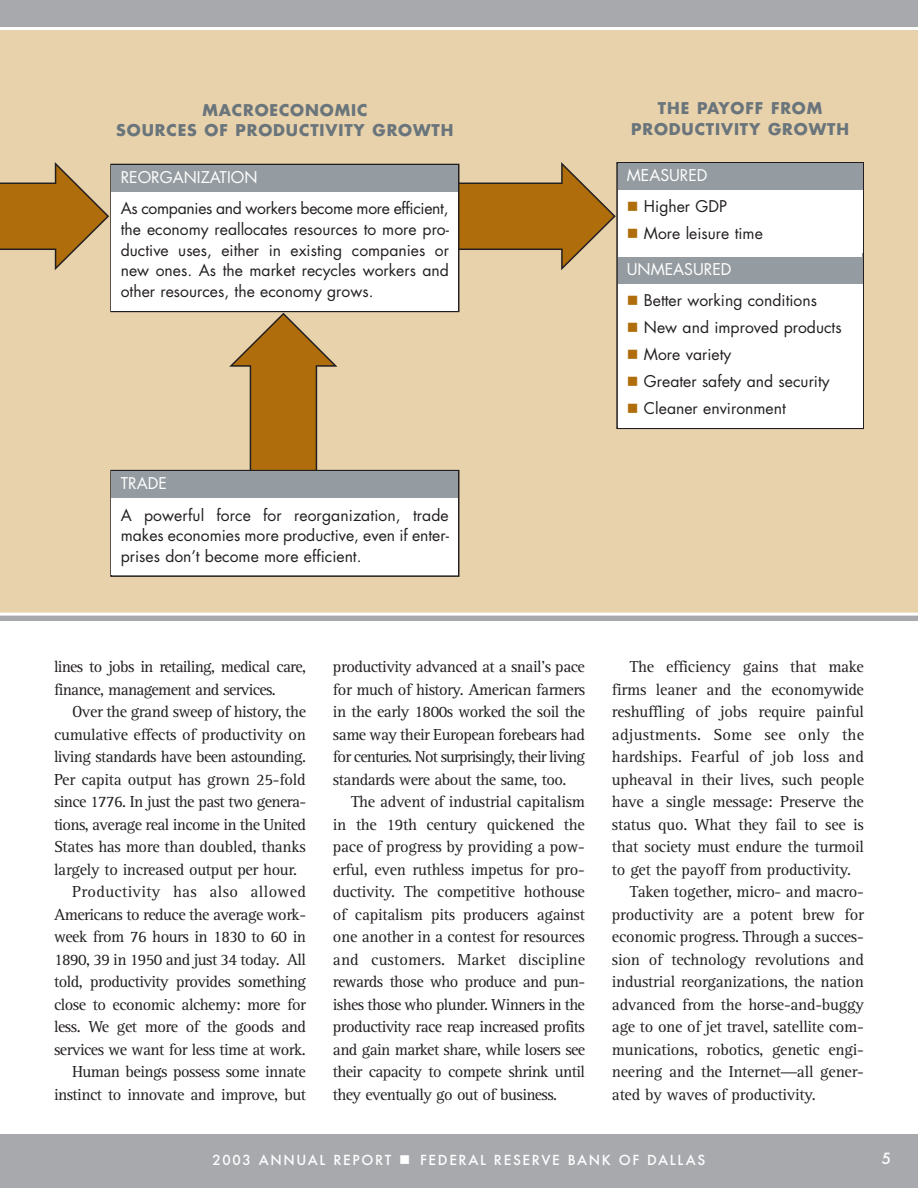
<style>
.page{position:relative;width:918px;height:1188px;background:#a8a9ad}
.page>*{position:absolute;margin:0;border:0;box-sizing:border-box;transform-origin:0 0}
.t1{font:16.5px/22.5px "Rotis Serif";letter-spacing:-.015em;color:#231f20;text-align:justify}
.t2{font:16.5px "Rotis Serif";letter-spacing:-.035em;color:#231f20}
.t3{font:16.5px/22.5px "Rotis Serif";letter-spacing:-.04em;color:#231f20}
.t4{font:16.5px "Rotis Serif";letter-spacing:.02em;color:#231f20}
.t5{font:16.5px "Rotis Serif";letter-spacing:.01em;color:#231f20}
.t6{font:15.75px/20.7px "Futura";color:#231f20;text-align:justify}
.t7{font:700 15.75px/20.5px "Futura";letter-spacing:.055em;color:#6a747b;text-align:center}
.t8{font:15.75px "Futura";color:#fff}
.t9{font:500 15px "Futura";color:#fff}
.t10{font:500 13.5px "Futura";letter-spacing:.125em;color:#fff}
.s1{color:#af6e0b}
.s2{font-family:"Utopia"}
</style>
<div class="page">
<div style="left:0;top:27px;width:918px;height:589px;background:#e7d2ac"></div>
<div style="left:0;top:621px;width:918px;height:513px;background:#fff"></div>
<div style="left:616px;top:162px;width:248px;height:267px;border:2px solid #231f20"></div>
<svg style="left:437px;top:162px;width:179px;height:108px;background:#c0944f"></svg>
<svg style="left:229px;top:313px;width:108px;height:157px;background:#c29650"></svg>
<svg style="left:0;top:162px;width:109px;height:108px;background:#c19651"></svg>
<div style="left:110px;top:470px;width:349px;height:107px;border:2px solid #231f20"></div>
<div style="left:112px;top:471px;width:346px;height:28px;background:#959ca1"></div>
<div style="left:112px;top:499px;width:346px;height:76px;background:#fff"></div>
<div style="left:110px;top:164px;width:349px;height:148px;border:2px solid #231f20"></div>
<div style="left:112px;top:165px;width:346px;height:27px;background:#959ca1"></div>
<div style="left:112px;top:192px;width:346px;height:119px;background:#fff"></div>
<div style="left:618px;top:163px;width:244px;height:27px;background:#959ca1"></div>
<div style="left:618px;top:190px;width:244px;height:63px;background:#fff"></div>
<div style="left:618px;top:257px;width:244px;height:27px;background:#959ca1"></div>
<div style="left:618px;top:284px;width:244px;height:143px;background:#fff"></div>
<p class="t7" style="left:116px;top:101px;width:339px">MACROECONOMIC<br>SOURCES OF PRODUCTIVITY GROWTH</p>
<p class="t7" style="left:631px;top:99px;width:219px">THE PAYOFF FROM<br>PRODUCTIVITY GROWTH</p>
<p class="t8" style="left:121px;top:170px;width:138px">REORGANIZATION</p>
<p class="t6" style="left:121px;top:200px;width:330px">As companies and workers become more efficient, the economy reallocates resources to more pro&shy;ductive uses, either in existing companies or new ones. As the market recycles workers and other resources, the economy grows.</p>
<p class="t8" style="left:121px;top:476px;width:48px">TRADE</p>
<p class="t6" style="left:121px;top:506px;width:330px">A powerful force for reorganization, trade makes economies more productive, even if enter&shy;prises don’t become more efficient.</p>
<p class="t8" style="left:627px;top:168px;width:82px">MEASURED</p>
<p class="t6" style="left:627px;top:198px;width:102px"><span class="s1">■</span> Higher GDP</p>
<p class="t6" style="left:627px;top:225px;width:138px"><span class="s1">■</span> More leisure time</p>
<p class="t8" style="left:627px;top:262px;width:106px">UNMEASURED</p>
<p class="t6" style="left:627px;top:291px;width:192px"><span class="s1">■</span> Better working conditions</p>
<p class="t6" style="left:627px;top:318px;width:216px"><span class="s1">■</span> New and improved products</p>
<p class="t6" style="left:627px;top:345px;width:106px"><span class="s1">■</span> More variety</p>
<p class="t6" style="left:627px;top:372px;width:204px"><span class="s1">■</span> Greater safety and security</p>
<p class="t6" style="left:627px;top:399px;width:161px"><span class="s1">■</span> Cleaner environment</p>
<p class="t3" style="left:54px;top:657px;width:254px">lines to jobs in retailing, medical care, finance, management and services.</p>
<p class="t1" style="left:72px;top:702px;width:236px">Over the grand sweep of history, the</p>
<p class="t1" style="left:54px;top:725px;width:254px">cumulative effects of productivity on</p>
<p class="t2" style="left:54px;top:751px;width:254px">living standards have been astounding.</p>
<p class="t1" style="left:54px;top:770px;width:253px">Per capita output has grown 25-fold</p>
<p class="t2" style="left:54px;top:796px;width:254px">since 1776. In just the past two genera-</p>
<p class="t2" style="left:54px;top:819px;width:254px">tions, average real income in the United</p>
<p class="t1" style="left:54px;top:837px;width:253px">States has more than doubled, thanks</p>
<p class="t1" style="left:54px;top:860px;width:245px">largely to increased output per hour.</p>
<p class="t4" style="left:72px;top:886px;width:236px">Productivity has also allowed</p>
<p class="t1" style="left:54px;top:905px;width:254px">Americans to reduce the average work-</p>
<p class="t1" style="left:54px;top:927px;width:253px">week from 76 hours in 1830 to 60 in</p>
<p class="t1" style="left:54px;top:950px;width:254px">1890, 39 in 1950 and just 34 today. All</p>
<p class="t1" style="left:54px;top:972px;width:253px">told, productivity provides something</p>
<p class="t1" style="left:54px;top:995px;width:253px">close to economic alchemy: more for</p>
<p class="t1" style="left:54px;top:1017px;width:254px">less. We get more of the goods and</p>
<p class="t1" style="left:54px;top:1040px;width:253px">services we want for less time at work.</p>
<p class="t1" style="left:72px;top:1062px;width:235px">Human beings possess some innate</p>
<p class="t1" style="left:54px;top:1085px;width:253px">instinct to innovate and improve, but</p>
<p class="t1" style="left:333px;top:657px;width:254px">productivity advanced at a snail’s pace for much of history. American farmers in the early 1800s worked the soil the same way their European forebears had for centuries. Not surprisingly, their living standards were about the same, too.</p>
<p class="t1" style="left:333px;top:792px;width:254px;text-indent:18px">The advent of industrial capitalism in the 19th century quickened the pace of progress by providing a pow&shy;erful, even ruthless impetus for pro&shy;ductivity. The competitive hothouse of capitalism pits producers against one another in a contest for resources and customers. Market discipline rewards those who produce and pun&shy;ishes those who plunder. Winners in the productivity race reap increased profits and gain market share, while losers see their capacity to compete shrink until they eventually go out of business.</p>
<p class="t1" style="left:630px;top:657px;width:236px">The efficiency gains that make</p>
<p class="t1" style="left:612px;top:680px;width:254px">firms leaner and the economywide</p>
<p class="t1" style="left:612px;top:702px;width:254px">reshuffling of jobs require painful</p>
<p class="t5" style="left:612px;top:729px;width:254px">adjustments. Some see only the</p>
<p class="t1" style="left:612px;top:747px;width:254px">hardships. Fearful of job loss and</p>
<p class="t1" style="left:612px;top:770px;width:254px">upheaval in their lives, such people</p>
<p class="t1" style="left:612px;top:792px;width:254px">have a single message: Preserve the</p>
<p class="t1" style="left:612px;top:815px;width:253px">status quo. What they fail to see is</p>
<p class="t1" style="left:612px;top:837px;width:254px">that society must endure the turmoil</p>
<p class="t1" style="left:612px;top:860px;width:241px">to get the payoff from productivity.</p>
<p class="t1" style="left:630px;top:882px;width:235px">Taken together, micro- and macro-</p>
<p class="t1" style="left:612px;top:905px;width:254px">productivity are a potent brew for</p>
<p class="t1" style="left:612px;top:927px;width:253px">economic progress. Through a succes-</p>
<p class="t1" style="left:612px;top:950px;width:254px">sion of technology revolutions and</p>
<p class="t1" style="left:612px;top:972px;width:254px">industrial reorganizations, the nation</p>
<p class="t1" style="left:612px;top:995px;width:254px">advanced from the horse-and-buggy</p>
<p class="t1" style="left:612px;top:1017px;width:253px">age to one of jet travel, satellite com-</p>
<p class="t1" style="left:612px;top:1040px;width:253px">munications, robotics, genetic engi-</p>
<p class="t1" style="left:612px;top:1062px;width:253px">neering and the Internet<span class="s2">—</span>all gener-</p>
<p class="t1" style="left:612px;top:1085px;width:205px">ated by waves of productivity.</p>
<p class="t10" style="left:213px;top:1153px;width:494px">2003 ANNUAL REPORT ■ FEDERAL RESERVE BANK OF DALLAS</p>
<p class="t9" style="left:882px;top:1150px;width:11px">5</p>
</div>
